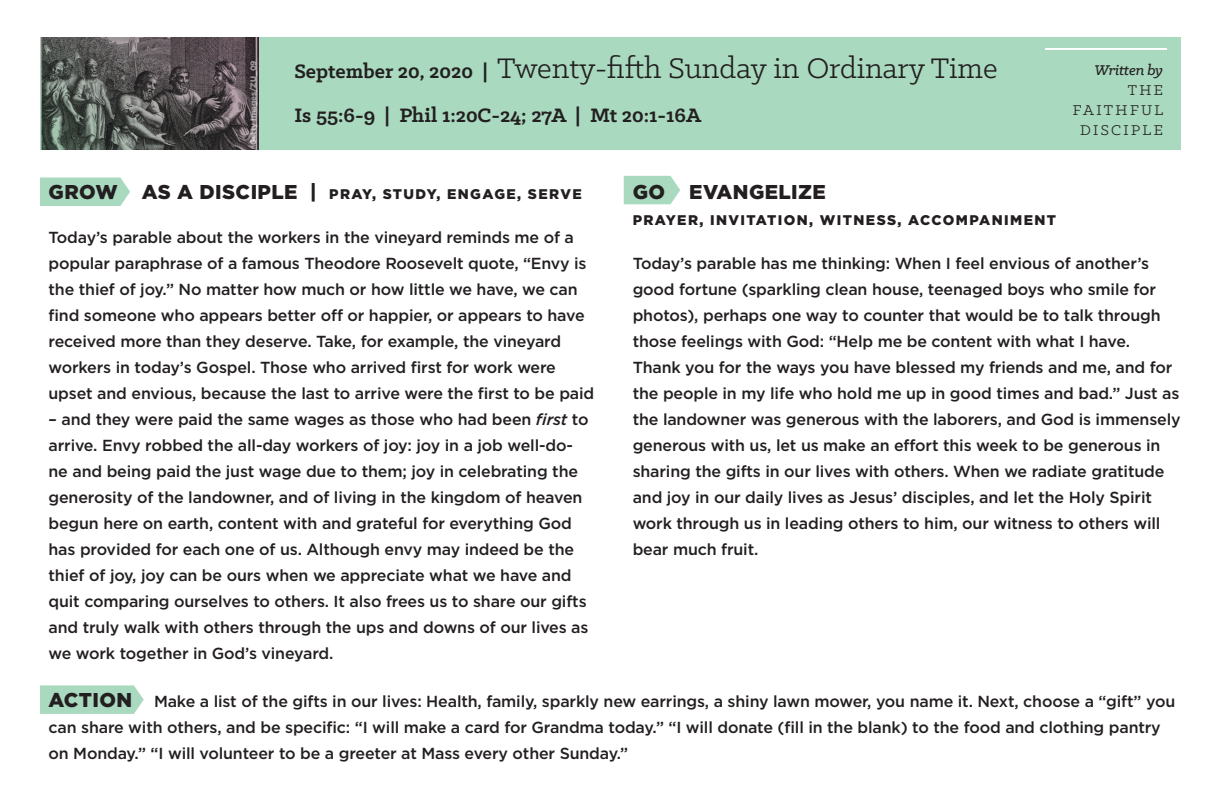
<style>
.page{position:relative;width:1224px;height:792px;background:#fff}
.page>*{position:absolute;margin:0;border:0;box-sizing:border-box;transform-origin:0 0}
.Date{font:32px "Klinic Slab";color:#231f20}
.Date-2{font:700 22px "Klinic Slab";color:#231f20}
.t1{font:900 20px "Gotham";letter-spacing:.02em;color:#231f20}
.Gotham_Medium_Body_c{font:500 16px/26px "Gotham";letter-spacing:-.01em;color:#231f20}
.Gotham_Medium_Body_c-2{font:16px/20px "Klinic Slab";letter-spacing:.15em;color:#231f20;text-align:right}
.Gotham_Medium_Body_c-3{font:italic 500 16px "Klinic Slab";letter-spacing:-.01em;color:#231f20}
.t2{font:900 14px "Gotham";letter-spacing:.1em;color:#231f20}
.t3{font:900 8px "Gotham";letter-spacing:-.01em;color:#fff}
.s1{font-weight:700;font-size:22px}
.s2{font-size:20px}
.s3{font-style:italic}
.s4{font-weight:900;font-size:20px}
</style>
<div class="page">
<svg style="left:40px;top:685px;width:104px;height:29px;background:#aedbc3"></svg>
<div style="left:41px;top:37px;width:1140px;height:113px;background:#a9d9bf"></div>
<div style="left:40px;top:178px;width:90px;height:28px;background:#a9d9bf"></div>
<svg style="left:624px;top:176px;width:56px;height:28px;background:#afdcc4"></svg>
<hr style="left:1045px;top:48px;width:122px;height:2px;background:#fff">
<svg style="left:40px;top:37px;width:218px;height:113px;background:#585756"></svg>
<p class="t3" style="left:248px;top:145px;width:87px;rotate:-90deg">Getty Images/ZU_09</p>
<p class="Date" style="left:294px;top:48px;width:705px"><span class="s1">September 20, 2020 |</span> Twenty-fifth Sunday in Ordinary Time</p>
<p class="Date-2" style="left:294px;top:101px;width:408px">Is 55:6-9 | Phil 1:20C-24; 27A | Mt 20:1-16A</p>
<p class="Gotham_Medium_Body_c-3" style="left:1095px;top:60px;width:70px">Written by</p>
<p class="Gotham_Medium_Body_c-2" style="left:1073px;top:80px;width:92px">THE<br>FAITHFUL<br>DISCIPLE</p>
<p class="t2" style="left:49px;top:184px;width:535px"><span class="s2">GROW AS A DISCIPLE |</span> PRAY, STUDY, ENGAGE, SERVE</p>
<p class="Gotham_Medium_Body_c" style="left:49px;top:224px;width:547px">Today’s parable about the workers in the vineyard reminds me of a popular paraphrase of a famous Theodore Roosevelt quote, “Envy is the thief of joy.” No matter how much or how little we have, we can find someone who appears better off or happier, or appears to have received more than they deserve. Take, for example, the vineyard workers in today’s Gospel. Those who arrived first for work were upset and envious, because the last to arrive were the first to be paid</p>
<p class="Gotham_Medium_Body_c" style="left:49px;top:406px;width:542px">– and they were paid the same wages as those who had been <span class="s3">first</span> to arrive. Envy robbed the all-day workers of joy: joy in a job well-do&shy;ne and being paid the just wage due to them; joy in celebrating the generosity of the landowner, and of living in the kingdom of heaven begun here on earth, content with and grateful for everything God has provided for each one of us. Although envy may indeed be the thief of joy, joy can be ours when we appreciate what we have and quit comparing ourselves to others. It also frees us to share our gifts and truly walk with others through the ups and downs of our lives as we work together in God’s vineyard.</p>
<p class="t1" style="left:633px;top:178px;width:195px">GO EVANGELIZE</p>
<p class="t2" style="left:633px;top:210px;width:425px">PRAYER, INVITATION, WITNESS, ACCOMPANIMENT</p>
<p class="Gotham_Medium_Body_c" style="left:633px;top:250px;width:549px">Today’s parable has me thinking: When I feel envious of another’s good fortune (sparkling clean house, teenaged boys who smile for photos), perhaps one way to counter that would be to talk through those feelings with God: “Help me be content with what I have.<br>Thank you for the ways you have blessed my friends and me, and for the people in my life who hold me up in good times and bad.” Just as the landowner was generous with the laborers, and God is immensely generous with us, let us make an effort this week to be generous in sharing the gifts in our lives with others. When we radiate gratitude and joy in our daily lives as Jesus’ disciples, and let the Holy Spirit work through us in leading others to him, our witness to others will bear much fruit.</p>
<p class="Gotham_Medium_Body_c" style="left:49px;top:688px;width:1128px"><span class="s4">ACTION</span> Make a list of the gifts in our lives: Health, family, sparkly new earrings, a shiny lawn mower, you name it. Next, choose a “gift” you can share with others, and be specific: “I will make a card for Grandma today.” “I will donate (fill in the blank) to the food and clothing pantry on Monday.” “I will volunteer to be a greeter at Mass every other Sunday.”</p>
</div>
